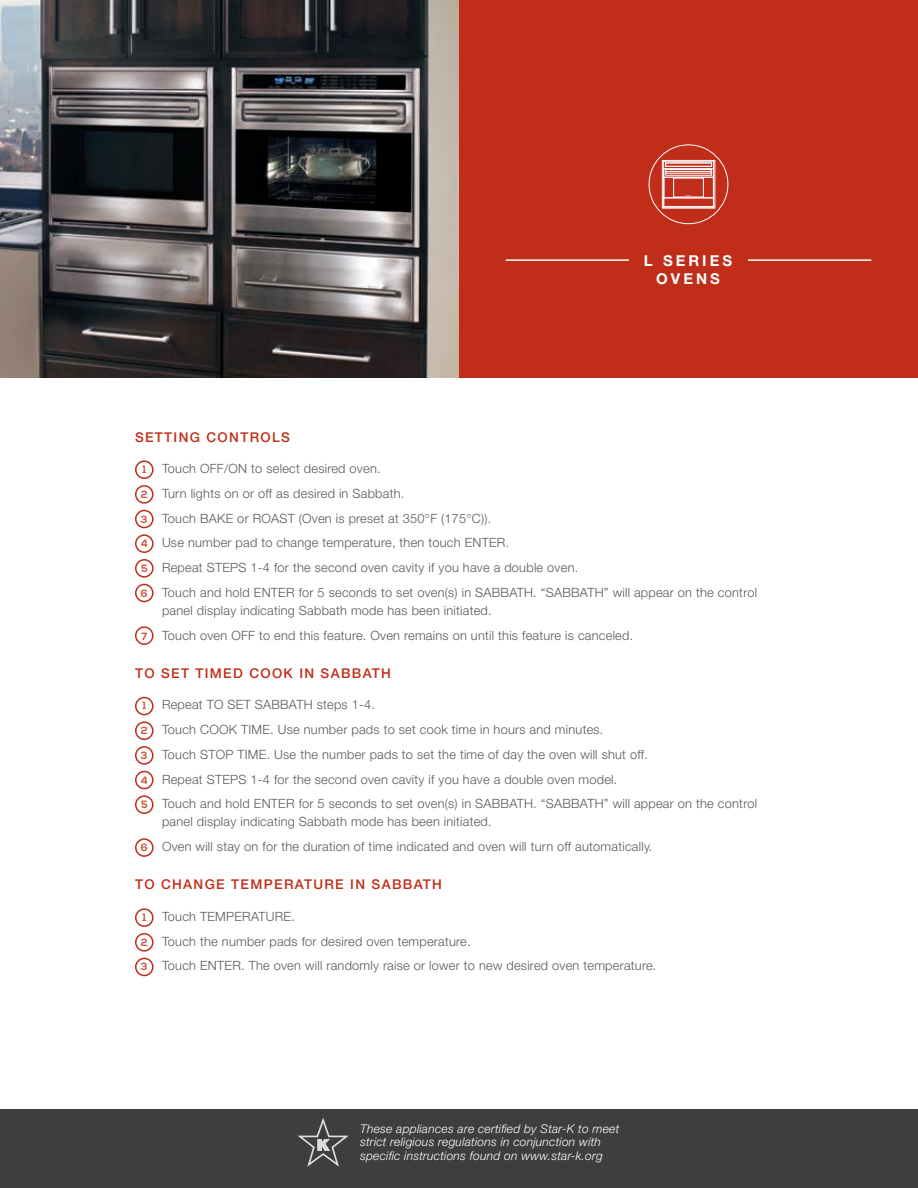
<style>
.page{position:relative;width:918px;height:1188px;background:#fff}
.page>*{position:absolute;margin:0;border:0;box-sizing:border-box;transform-origin:0 0}
.t1{font:700 15px/18px "Helvetica Neue LT Std";letter-spacing:.2em;color:#fff;text-align:center}
.t2{font:500 13.5px "Helvetica Neue LT Std";letter-spacing:.1em;color:#c02d19}
.t3{font:300 12.75px/24.8px "Helvetica Neue LT Std";letter-spacing:.02em;color:#57585a}
.t4{font:italic 300 12px/13.5px "Helvetica Neue LT Std";letter-spacing:.02em;color:#fff}
.s1{font-family:"Nexa";font-weight:700;font-size:10.5px;color:#cb5835}
</style>
<div class="page">
<div style="left:459px;top:0;width:459px;height:378px;background:#c02d19"></div>
<img style="left:0;top:0;width:459px;height:378px">
<div style="left:0;top:1109px;width:918px;height:79px;background:#3e3e3f"></div>
<svg style="left:297px;top:1118px;width:52px;height:49px"></svg>
<div style="left:663px;top:161px;width:51px;height:46px;border:1px solid #fff"></div>
<div style="left:662px;top:160px;width:53px;height:49px;border:1px solid #fff"></div>
<svg style="left:663px;top:163px;width:51px;height:44px"></svg>
<div style="left:649px;top:145px;width:79px;height:79px;border:1px solid #fff;border-radius:50%"></div>
<hr style="left:506px;top:259px;width:365px;height:2px;background:#fff">
<div style="left:629px;top:255px;width:118px;height:29px;background:#c02d19"></div>
<div style="left:135px;top:460px;width:19px;height:19px;border:2px solid #c02d19;border-radius:50%"></div>
<div style="left:135px;top:697px;width:19px;height:18px;border:2px solid #c02d19;border-radius:50%"></div>
<div style="left:135px;top:908px;width:19px;height:19px;border:2px solid #c02d19;border-radius:50%"></div>
<div style="left:135px;top:485px;width:19px;height:19px;border:2px solid #c02d19;border-radius:50%"></div>
<div style="left:135px;top:721px;width:19px;height:19px;border:2px solid #c02d19;border-radius:50%"></div>
<div style="left:135px;top:933px;width:19px;height:19px;border:2px solid #c02d19;border-radius:50%"></div>
<div style="left:135px;top:510px;width:19px;height:18px;border:2px solid #c02d19;border-radius:50%"></div>
<div style="left:135px;top:746px;width:19px;height:19px;border:2px solid #c02d19;border-radius:50%"></div>
<div style="left:135px;top:958px;width:19px;height:18px;border:2px solid #c02d19;border-radius:50%"></div>
<div style="left:135px;top:534px;width:19px;height:19px;border:2px solid #c02d19;border-radius:50%"></div>
<div style="left:135px;top:771px;width:19px;height:18px;border:2px solid #c02d19;border-radius:50%"></div>
<div style="left:135px;top:838px;width:19px;height:19px;border:2px solid #c02d19;border-radius:50%"></div>
<div style="left:135px;top:795px;width:19px;height:19px;border:2px solid #c02d19;border-radius:50%"></div>
<div style="left:135px;top:559px;width:19px;height:19px;border:2px solid #c02d19;border-radius:50%"></div>
<div style="left:135px;top:584px;width:19px;height:18px;border:2px solid #c02d19;border-radius:50%"></div>
<div style="left:135px;top:626px;width:19px;height:19px;border:2px solid #c02d19;border-radius:50%"></div>
<p class="t1" style="left:644px;top:251px;width:90px">L SERIES<br>OVENS</p>
<p class="t2" style="left:135px;top:429px;width:157px">SETTING CONTROLS</p>
<p class="t3" style="left:141px;top:456px;width:618px"><span class="s1">1</span> Touch OFF/ON to select desired oven.<br><span class="s1">2</span> Turn lights on or off as desired in Sabbath.<br><span class="s1">3</span> Touch BAKE or ROAST (Oven is preset at 350°F (175°C)).<br><span class="s1">4</span> Use number pad to change temperature, then touch ENTER.<br><span class="s1">5</span> Repeat STEPS 1-4 for the second oven cavity if you have a double oven.<br><span class="s1">6</span> Touch and hold ENTER for 5 seconds to set oven(s) in SABBATH. “SABBATH” will appear on the control</p>
<p class="t3" style="left:141px;top:598px;width:493px;text-indent:21px">panel display indicating Sabbath mode has been initiated.<br><span class="s1">7</span> Touch oven OFF to end this feature. Oven remains on until this feature is canceled.</p>
<p class="t2" style="left:135px;top:665px;width:258px">TO SET TIMED COOK IN SABBATH</p>
<p class="t3" style="left:141px;top:692px;width:618px"><span class="s1">1</span> Repeat TO SET SABBATH steps 1-4.<br><span class="s1">2</span> Touch COOK TIME. Use number pads to set cook time in hours and minutes.<br><span class="s1">3</span> Touch STOP TIME. Use the number pads to set the time of day the oven will shut off.<br><span class="s1">4</span> Repeat STEPS 1-4 for the second oven cavity if you have a double oven model.<br><span class="s1">5</span> Touch and hold ENTER for 5 seconds to set oven(s) in SABBATH. “SABBATH” will appear on the control</p>
<p class="t3" style="left:141px;top:809px;width:513px;text-indent:21px">panel display indicating Sabbath mode has been initiated.<br><span class="s1">6</span> Oven will stay on for the duration of time indicated and oven will turn off automatically.</p>
<p class="t2" style="left:135px;top:877px;width:308px">TO CHANGE TEMPERATURE IN SABBATH</p>
<p class="t3" style="left:141px;top:904px;width:517px"><span class="s1">1</span> Touch TEMPERATURE.<br><span class="s1">2</span> Touch the number pads for desired oven temperature.<br><span class="s1">3</span> Touch ENTER. The oven will randomly raise or lower to new desired oven temperature.</p>
<p class="t4" style="left:360px;top:1122px;width:261px">These appliances are certified by Star-K to meet strict religious regulations in conjunction with specific instructions found on www.star-k.org</p>
</div>
